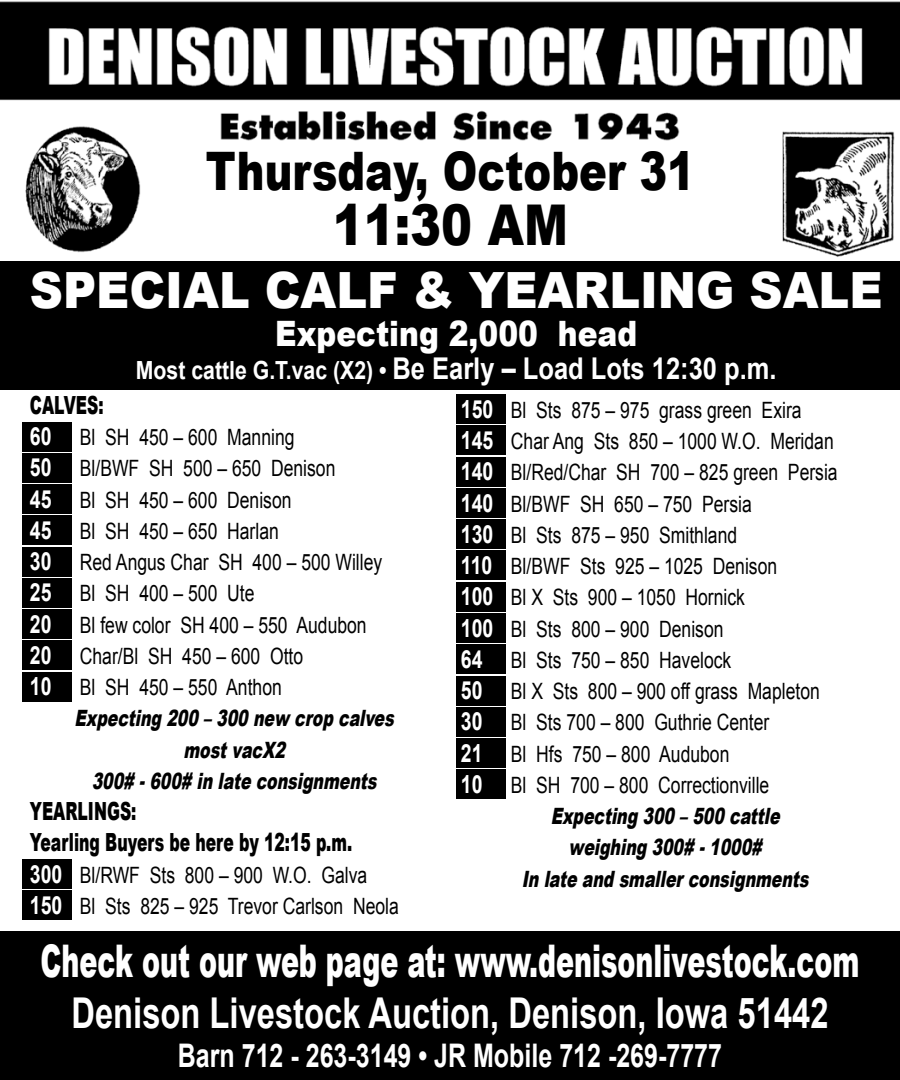
<style>
.page{position:relative;width:900px;height:1080px;background:#fff}
.page>*{position:absolute;margin:0;border:0;box-sizing:border-box;transform-origin:0 0}
.t1{font:900 56.25px "Arial";color:#000;scale:.83 1}
.t2{font:900 53px "Arial";color:#000;scale:.78 1}
.t3{font:900 50px "Arial";color:#fff;scale:.92 1}
.t4{font:900 45px "Arial";color:#fff;scale:.6 1}
.t5{font:700 42.5px "Arial";color:#fff;scale:.77 1}
.t6{font:900 35px "Arial";color:#fff;scale:.85 1}
.t7{font:700 32.5px "Arial";color:#fff;scale:.77 1}
.t8{font:700 30px "Arial";color:#fff;scale:.85 1}
.t9{font:900 25px/31.2px "Arial";color:#000;scale:.62 1}
.t10{font:22.5px/31.2px "Arial";color:#000;scale:.78 1}
.t11{font:italic 900 22.5px/31.2px "Arial";color:#000;text-align:center;scale:.7 1}
.s1{font-size:25px}
.s2{font-weight:700;font-size:25px;color:#fff}
</style>
<div class="page">
<img style="left:0;top:1px;width:900px;height:256px">
<div style="left:456px;top:582px;width:50px;height:29px;background:#000"></div>
<div style="left:22px;top:891px;width:50px;height:29px;background:#000"></div>
<div style="left:456px;top:613px;width:50px;height:30px;background:#000"></div>
<div style="left:456px;top:520px;width:50px;height:29px;background:#000"></div>
<div style="left:456px;top:551px;width:50px;height:29px;background:#000"></div>
<div style="left:456px;top:707px;width:50px;height:29px;background:#000"></div>
<div style="left:456px;top:738px;width:50px;height:30px;background:#000"></div>
<div style="left:456px;top:645px;width:50px;height:29px;background:#000"></div>
<div style="left:456px;top:676px;width:50px;height:29px;background:#000"></div>
<div style="left:456px;top:770px;width:50px;height:29px;background:#000"></div>
<div style="left:22px;top:860px;width:50px;height:29px;background:#000"></div>
<div style="left:22px;top:610px;width:50px;height:29px;background:#000"></div>
<div style="left:22px;top:641px;width:50px;height:29px;background:#000"></div>
<div style="left:22px;top:547px;width:50px;height:29px;background:#000"></div>
<div style="left:22px;top:578px;width:50px;height:30px;background:#000"></div>
<div style="left:22px;top:672px;width:50px;height:29px;background:#000"></div>
<div style="left:456px;top:457px;width:50px;height:29px;background:#000"></div>
<div style="left:456px;top:488px;width:50px;height:30px;background:#000"></div>
<div style="left:456px;top:395px;width:50px;height:29px;background:#000"></div>
<div style="left:456px;top:426px;width:50px;height:29px;background:#000"></div>
<div style="left:22px;top:485px;width:50px;height:29px;background:#000"></div>
<div style="left:22px;top:516px;width:50px;height:29px;background:#000"></div>
<div style="left:22px;top:422px;width:50px;height:29px;background:#000"></div>
<div style="left:22px;top:453px;width:50px;height:29px;background:#000"></div>
<div style="left:0;top:931px;width:900px;height:149px;background:#000"></div>
<div style="left:0;top:261px;width:900px;height:129px;background:#000"></div>
<h2 class="t2" style="left:206px;top:133px;width:629px">Thursday, October 31</h2>
<h1 class="t1" style="left:333px;top:185px;width:285px">11:30 AM</h1>
<h3 class="t3" style="left:30px;top:254px;width:928px">SPECIAL CALF &amp; YEARLING SALE</h3>
<h3 class="t6" style="left:275px;top:309px;width:427px">Expecting 2,000 head</h3>
<h3 class="t8" style="left:136px;top:349px;width:755px"><span class="s1">Most cattle G.T.vac (X2) •</span> Be Early – Load Lots 12:30 p.m.</h3>
<p class="t9" style="left:30px;top:389px;width:120px">CALVES:</p>
<p class="t10" style="left:30px;top:422px;width:453px"><span class="s2">60</span> Bl SH 450 – 600 Manning<br><span class="s2">50</span> Bl/BWF SH 500 – 650 Denison<br><span class="s2">45</span> Bl SH 450 – 600 Denison<br><span class="s2">45</span> Bl SH 450 – 650 Harlan<br><span class="s2">30</span> Red Angus Char SH 400 – 500 Willey<br><span class="s2">25</span> Bl SH 400 – 500 Ute<br><span class="s2">20</span> Bl few color SH 400 – 550 Audubon<br><span class="s2">20</span> Char/Bl SH 450 – 600 Otto<br><span class="s2">10</span> Bl SH 450 – 550 Anthon</p>
<p class="t11" style="left:75px;top:702px;width:465px">Expecting 200 –300 new crop calves mostvacX2<br>300# -600# in late consignments</p>
<p class="t9" style="left:30px;top:795px;width:522px">YEARLINGS:<br>Yearling Buyers be here by 12:15 p.m.</p>
<p class="t10" style="left:30px;top:859px;width:475px"><span class="s2">300</span> Bl/RWF Sts 800 – 900 W.O. Galva<br><span class="s2">150</span> Bl Sts 825 – 925 Trevor Carlson Neola</p>
<p class="t10" style="left:461px;top:395px;width:438px"><span class="s2">150</span> Bl Sts 875 – 975 grass green Exira</p>
<p class="t10" style="left:461px;top:426px;width:480px"><span class="s2">145</span> Char Ang Sts 850 – 1000 W.O. Meridan</p>
<p class="t10" style="left:461px;top:457px;width:485px"><span class="s2">140</span> Bl/Red/Char SH 700 – 825 green Persia</p>
<p class="t10" style="left:461px;top:488px;width:374px"><span class="s2">140</span> Bl/BWF SH 650 – 750 Persia</p>
<p class="t10" style="left:461px;top:520px;width:356px"><span class="s2">130</span> Bl Sts 875 – 950 Smithland</p>
<p class="t10" style="left:461px;top:551px;width:407px"><span class="s2">110</span> Bl/BWF Sts 925 – 1025 Denison</p>
<p class="t10" style="left:461px;top:582px;width:366px"><span class="s2">100</span> Bl X Sts 900 – 1050 Hornick</p>
<p class="t10" style="left:461px;top:613px;width:338px"><span class="s2">100</span> Bl Sts 800 – 900 Denison</p>
<p class="t10" style="left:461px;top:645px;width:348px"><span class="s2">64</span> Bl Sts 750 – 850 Havelock</p>
<p class="t10" style="left:461px;top:676px;width:462px"><span class="s2">50</span> Bl X Sts 800 – 900 off grass Mapleton</p>
<p class="t10" style="left:461px;top:707px;width:397px"><span class="s2">30</span> Bl Sts 700 – 800 Guthrie Center</p>
<p class="t10" style="left:461px;top:738px;width:346px"><span class="s2">21</span> Bl Hfs 750 – 800 Audubon</p>
<p class="t10" style="left:461px;top:770px;width:397px"><span class="s2">10</span> Bl SH 700 – 800 Correctionville</p>
<p class="t11" style="left:551px;top:800px;width:337px">Expecting 300 –500 cattle</p>
<p class="t11" style="left:569px;top:831px;width:285px">weighing 300# -1000#</p>
<p class="t11" style="left:522px;top:862px;width:419px">In late and smallerconsignments</p>
<h3 class="t4" style="left:40px;top:928px;width:1367px">Check out our web page at: www.denisonlivestock.com</h3>
<h3 class="t5" style="left:71px;top:985px;width:985px">Denison Livestock Auction, Denison, Iowa 51442</h3>
<h3 class="t7" style="left:178px;top:1034px;width:708px">Barn 712 - 263-3149 • JR Mobile 712 -269-7777</h3>
</div>
